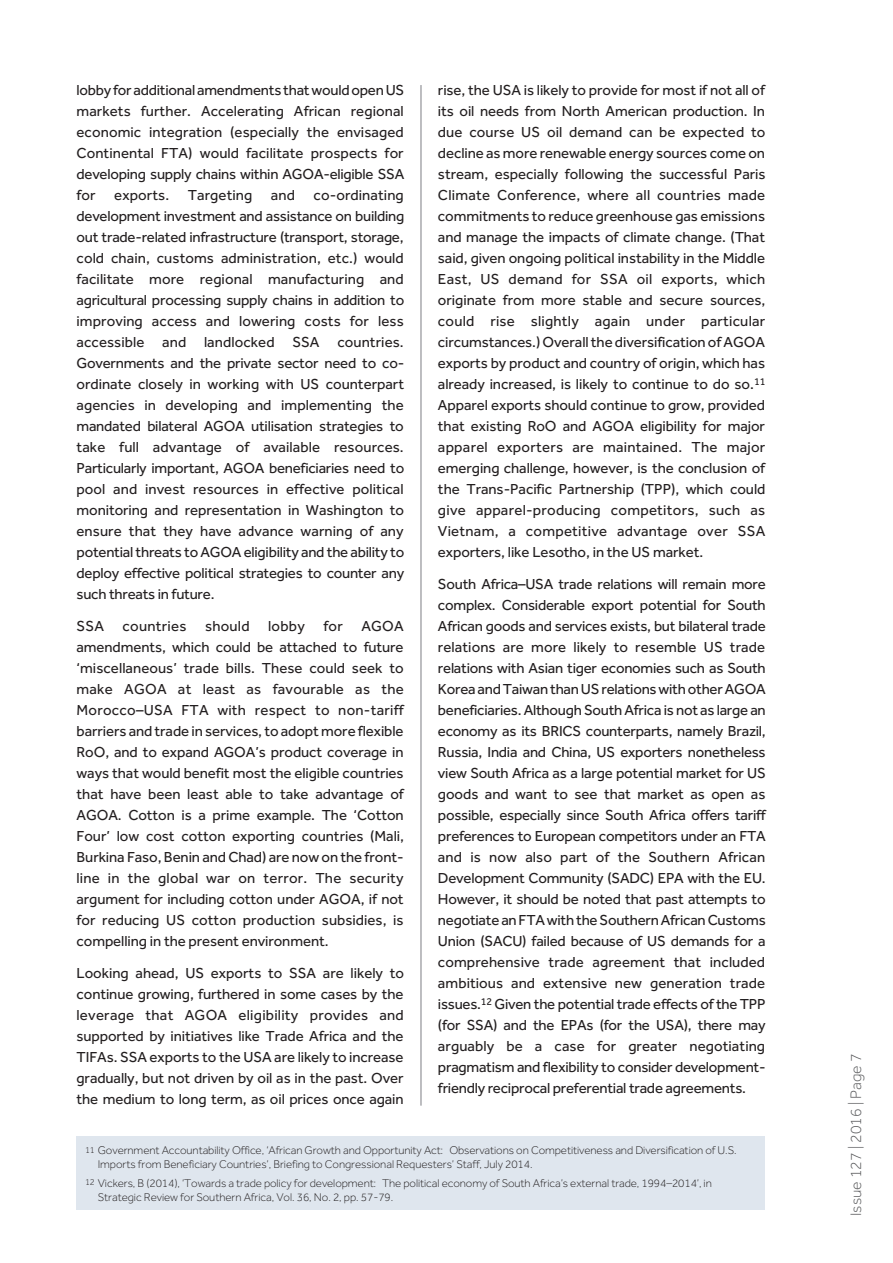
<style>
.page{position:relative;width:893px;height:1263px;background:#fff}
.page>*{position:absolute;margin:0;border:0;box-sizing:border-box;transform-origin:0 0}
.t1{font:300 15.75px "Effra";color:#57585a}
.t2{font:15px/21px "Effra";letter-spacing:-.005em;color:#231f20;text-align:justify}
.t3{font:300 11.55px/14.2px "Effra";letter-spacing:-.01em;color:#231f20}
.s1{font-size:9px}
</style>
<div class="page">
<div style="left:77px;top:1136px;width:688px;height:74px;background:#dfe6ee"></div>
<hr style="left:420px;top:85px;width:2px;height:1021px;background:#a8a9ad">
<p class="t2" style="left:77px;top:80px;width:329px">lobby for additional amendments that would open US markets further. Accelerating African regional economic integration (especially the envisaged Continental FTA) would facilitate prospects for developing supply chains within AGOA-eligible SSA for exports. Targeting and co-ordinating development investment and assistance on building out trade-related infrastructure (transport, storage, cold chain, customs administration, etc.) would facilitate more regional manufacturing and agricultural processing supply chains in addition to improving access and lowering costs for less accessible and landlocked SSA countries.<br>Governments and the private sector need to co&shy;ordinate closely in working with US counterpart agencies in developing and implementing the mandated bilateral AGOA utilisation strategies to take full advantage of available resources.<br>Particularly important, AGOA beneficiaries need to pool and invest resources in effective political monitoring and representation in Washington to ensure that they have advance warning of any potential threats to AGOA eligibility and the ability to deploy effective political strategies to counter any such threats in future.</p>
<p class="t2" style="left:77px;top:615px;width:329px">SSA countries should lobby for AGOA amendments, which could be attached to future ‘miscellaneous’ trade bills. These could seek to make AGOA at least as favourable as the Morocco–USA FTA with respect to non-tariff barriers and trade in services, to adopt more flexible RoO, and to expand AGOA’s product coverage in ways that would benefit most the eligible countries that have been least able to take advantage of AGOA. Cotton is a prime example. The ‘Cotton Four’ low cost cotton exporting countries (Mali, Burkina Faso, Benin and Chad) are now on the front&shy;line in the global war on terror. The security argument for including cotton under AGOA, if not for reducing US cotton production subsidies, is compelling in the present environment.</p>
<p class="t2" style="left:77px;top:962px;width:329px">Looking ahead, US exports to SSA are likely to continue growing, furthered in some cases by the leverage that AGOA eligibility provides and supported by initiatives like Trade Africa and the TIFAs. SSA exports to the USA are likely to increase gradually, but not driven by oil as in the past. Over the medium to long term, as oil prices once again</p>
<p class="t2" style="left:438px;top:80px;width:329px">rise, the USA is likely to provide for most if not all of its oil needs from North American production. In due course US oil demand can be expected to decline as more renewable energy sources come on stream, especially following the successful Paris Climate Conference, where all countries made commitments to reduce greenhouse gas emissions and manage the impacts of climate change. (That said, given ongoing political instability in the Middle East, US demand for SSA oil exports, which originate from more stable and secure sources, could rise slightly again under particular circumstances.) Overall the diversification of AGOA exports by product and country of origin, which has already increased, is likely to continue to do so.<sup>11<br></sup>Apparel exports should continue to grow, provided that existing RoO and AGOA eligibility for major apparel exporters are maintained. The major emerging challenge, however, is the conclusion of the Trans-Pacific Partnership (TPP), which could give apparel-producing competitors, such as Vietnam, a competitive advantage over SSA exporters, like Lesotho, in the US market.</p>
<p class="t2" style="left:438px;top:573px;width:329px">South Africa–USA trade relations will remain more complex. Considerable export potential for South African goods and services exists, but bilateral trade relations are more likely to resemble US trade relations with Asian tiger economies such as South Korea and Taiwan than US relations with other AGOA beneficiaries. Although South Africa is not as large an economy as its BRICS counterparts, namely Brazil, Russia, India and China, US exporters nonetheless view South Africa as a large potential market for US goods and want to see that market as open as possible, especially since South Africa offers tariff preferences to European competitors under an FTA and is now also part of the Southern African Development Community (SADC) EPA with the EU.<br>However, it should be noted that past attempts to negotiate an FTA with the Southern African Customs Union (SACU) failed because of US demands for a comprehensive trade agreement that included ambitious and extensive new generation trade issues.<sup>12</sup> Given the potential trade effects of the TPP (for SSA) and the EPAs (for the USA), there may arguably be a case for greater negotiating pragmatism and flexibility to consider development&shy;friendly reciprocal preferential trade agreements.</p>
<p class="t3" style="left:98px;top:1143px;width:640px;text-indent:-13px"><span class="s1">11</span> Government Accountability Office, ‘African Growth and Opportunity Act: Observations on Competitiveness and Diversification of U.S.<br>Imports from Beneficiary Countries’, Briefing to Congressional Requesters’ Staff, July 2014.</p>
<p class="t3" style="left:98px;top:1176px;width:616px;text-indent:-13px"><span class="s1">12</span> Vickers, B (2014), ‘Towards a trade policy for development: The political economy of South Africa’s external trade, 1994–2014’, in<br>Strategic Review for Southern Africa, Vol. 36, No. 2, pp. 57-79.</p>
<p class="t1" style="left:847px;top:1216px;width:164px;rotate:-90deg">Issue 127 | 2016 | Page 7</p>
</div>
